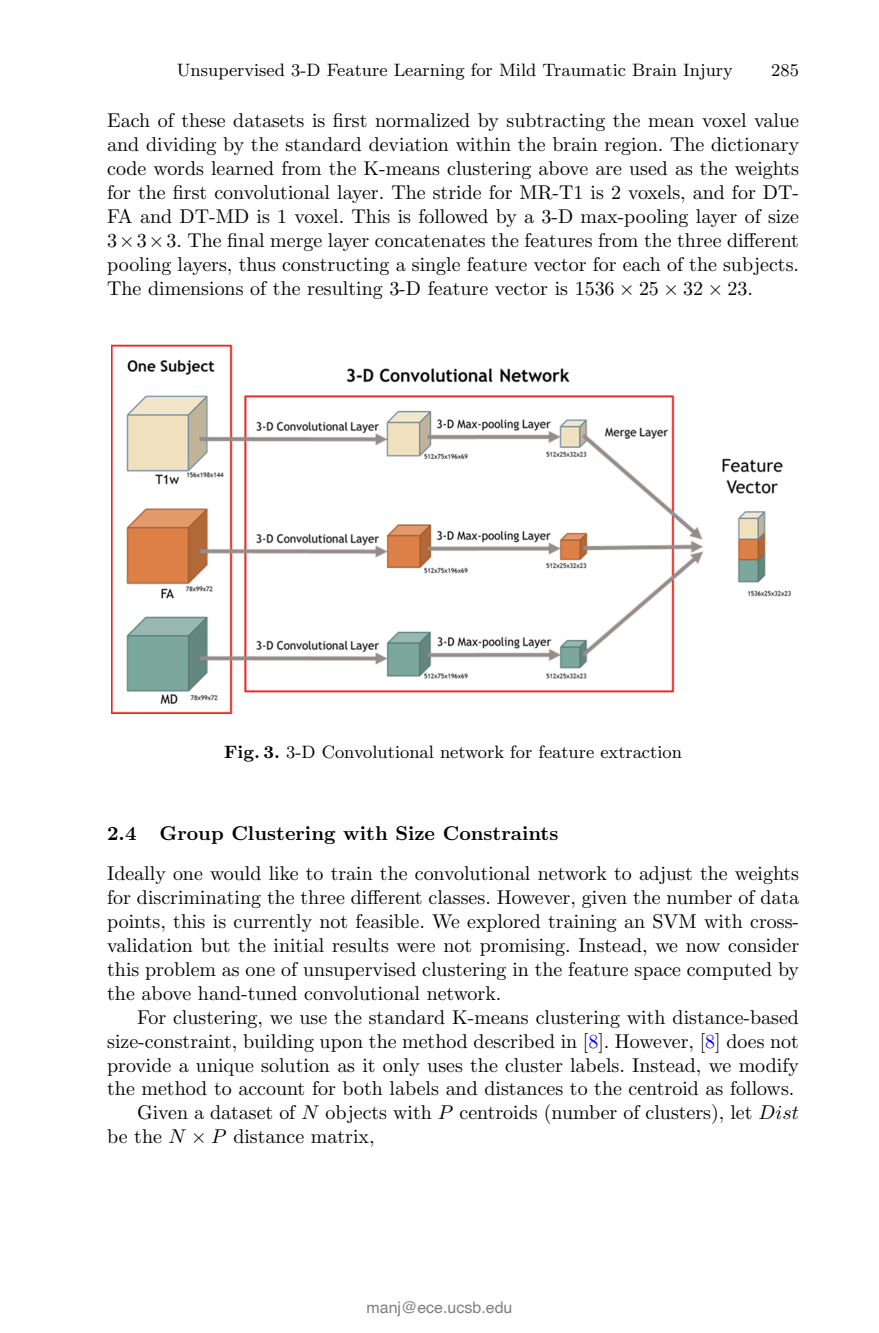
<style>
.page{position:relative;width:879px;height:1333px;background:#fff}
.page>*{position:absolute;margin:0;border:0;box-sizing:border-box;transform-origin:0 0}
.t1{font:20px/24px "Xpsxmv Vfrgtn CMR10";color:#000;text-align:justify}
.t2{font:20px "Mpjcnw Vsdldj CMBX10";color:#000}
.t3{font:18px "Mqnhfq Chrvdb CMR9";color:#000}
.t4{font:16px "Helvetica";color:#808080}
.s1{font-family:"Dcskwq Npfpjp CMSY10"}
.s2{font-family:"Lkyxpb Bfxfxx CMBX9"}
.s3{color:#00f}
.s4{font-family:"Bpltxx Vpnplh CMMI10"}
</style>
<div class="page">
<img style="left:111px;top:345px;width:680px;height:369px">
<p class="t3" style="left:177px;top:63px;width:557px">Unsupervised 3-D Feature Learning for Mild Traumatic Brain Injury</p>
<p class="t3" style="left:771px;top:63px;width:29px">285</p>
<p class="t1" style="left:107px;top:110px;width:693px">Each of these datasets is first normalized by subtracting the mean voxel value and dividing by the standard deviation within the brain region. The dictionary code words learned from the K-means clustering above are used as the weights for the first convolutional layer. The stride for MR-T1 is 2 voxels, and for DT-FA and DT-MD is 1 voxel. This is followed by a 3-D max-pooling layer of size 3<span class="s1">×</span>3<span class="s1">×</span>3. The final merge layer concatenates the features from the three different pooling layers, thus constructing a single feature vector for each of the subjects.<br>The dimensions of the resulting 3-D feature vector is 1536 <span class="s1">×</span> 25 <span class="s1">×</span> 32 <span class="s1">×</span> 23.</p>
<p class="t3" style="left:224px;top:745px;width:459px"><span class="s2">Fig. 3.</span> 3-D Convolutional network for feature extraction</p>
<p class="t2" style="left:107px;top:826px;width:453px">2.4 Group Clustering with Size Constraints</p>
<p class="t1" style="left:107px;top:863px;width:693px">Ideally one would like to train the convolutional network to adjust the weights for discriminating the three different classes. However, given the number of data points, this is currently not feasible. We explored training an SVM with cross&shy;validation but the initial results were not promising. Instead, we now consider this problem as one of unsupervised clustering in the feature space computed by the above hand-tuned convolutional network.</p>
<p class="t1" style="left:137px;top:1006px;width:663px">For clustering, we use the standard K-means clustering with distance-based</p>
<p class="t1" style="left:107px;top:1030px;width:693px">size-constraint, building upon the method described in [<span class="s3">8</span>]. However, [<span class="s3">8</span>] does not</p>
<p class="t1" style="left:107px;top:1054px;width:693px">provide a unique solution as it only uses the cluster labels. Instead, we modify</p>
<p class="t1" style="left:107px;top:1078px;width:689px">the method to account for both labels and distances to the centroid as follows.</p>
<p class="t1" style="left:137px;top:1102px;width:663px">Given a dataset of <span class="s4">N</span> objects with <span class="s4">P</span> centroids (number of clusters), let <span class="s4">Dist</span></p>
<p class="t1" style="left:107px;top:1126px;width:269px">be the <span class="s4">N</span> <span class="s1">×</span> <span class="s4">P</span> distance matrix,</p>
<p class="t4" style="left:366px;top:1297px;width:148px">manj@ece.ucsb.edu</p>
</div>
